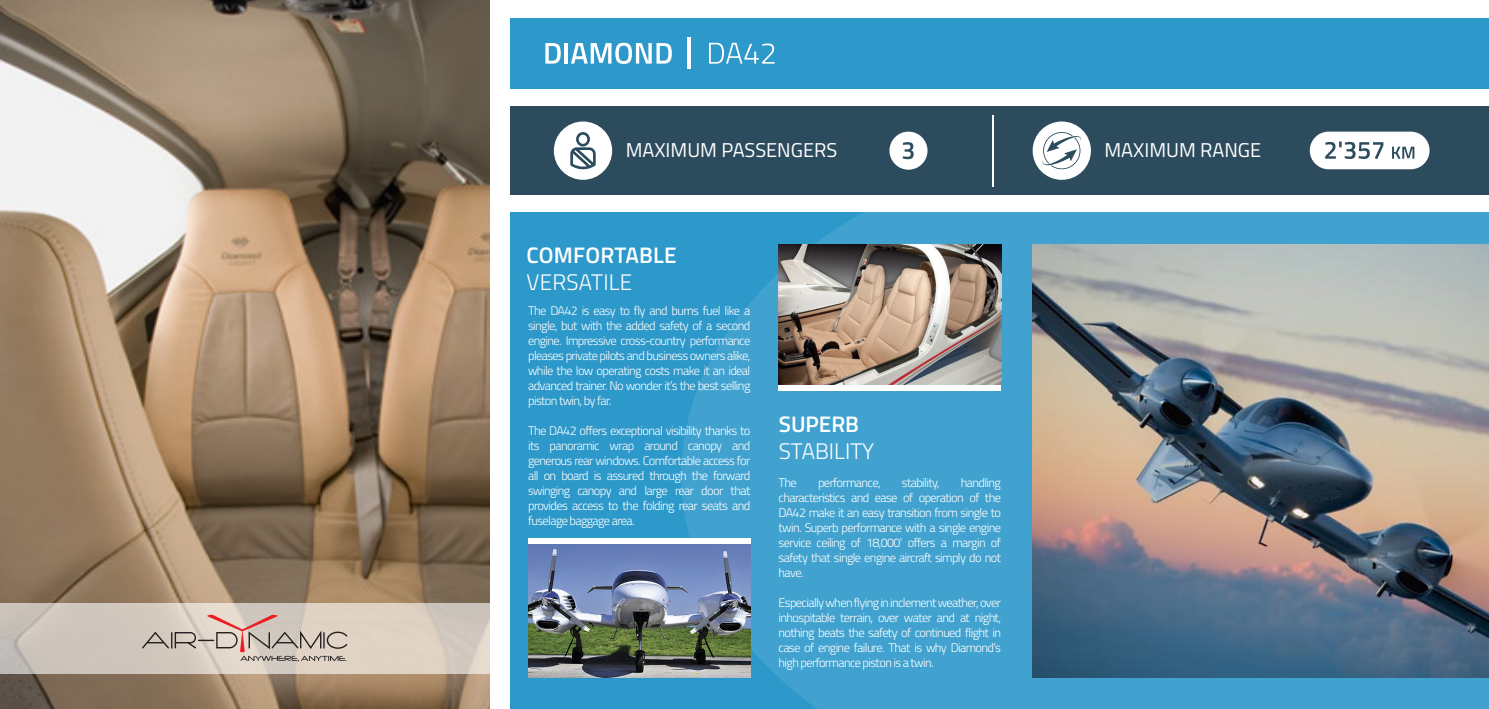
<style>
.page{position:relative;width:1489px;height:709px;background:#fff}
.page>*{position:absolute;margin:0;border:0;box-sizing:border-box;transform-origin:0 0}
.t1{font:300 22.5px "Titillium Web";color:#fff}
.t2{font:600 22.5px "Titillium Web";letter-spacing:.005em;color:#fff}
.t3{font:20px "Titillium Web";color:#fff}
.t4{font:300 12.5px/15px "Titillium Web";letter-spacing:-.05em;color:#fff;text-align:justify}
</style>
<div class="page">
<div style="left:510px;top:18px;width:978px;height:71px;background:#2d98ca"></div>
<div style="left:510px;top:106px;width:978px;height:89px;background:#2c4b5c"></div>
<div style="left:510px;top:213px;width:978px;height:496px;background:#2d98ca"></div>
<svg style="left:681px;top:213px;width:807px;height:496px;background:#3ea0cd"></svg>
<svg style="left:545px;top:43px;width:15px;height:21px"></svg>
<hr style="left:564px;top:43px;width:4px;height:21px;background:#fff">
<svg style="left:571px;top:43px;width:100px;height:21px"></svg>
<svg style="left:709px;top:43px;width:65px;height:21px"></svg>
<div style="left:554px;top:121px;width:58px;height:59px;background:#fff;border-radius:50%"></div>
<svg style="left:570px;top:132px;width:25px;height:37px"></svg>
<div style="left:889px;top:132px;width:38px;height:38px;background:#fff;border-radius:50%"></div>
<div style="left:1032px;top:121px;width:58px;height:59px;background:#fff;border-radius:50%"></div>
<svg style="left:902px;top:142px;width:11px;height:17px"></svg>
<hr style="left:992px;top:115px;width:1px;height:71px;background:#fff">
<svg style="left:1042px;top:132px;width:38px;height:37px"></svg>
<div style="left:1309px;top:132px;width:120px;height:37px;background:#fff;border-radius:19px"></div>
<svg style="left:1325px;top:142px;width:58px;height:17px"></svg>
<svg style="left:1392px;top:147px;width:22px;height:12px"></svg>
<hr style="left:687px;top:37px;width:3px;height:32px;background:#fff">
<div style="left:528px;top:537px;width:222px;height:7px;background:#fff"></div>
<img style="left:0;top:0;width:489px;height:709px">
<svg style="left:0;top:602px;width:489px;height:71px;background:#d3c8bd"></svg>
<svg style="left:142px;top:614px;width:205px;height:47px;background:#cabbb1"></svg>
<div style="left:778px;top:384px;width:222px;height:7px;background:#fff"></div>
<img style="left:1032px;top:244px;width:456px;height:433px">
<img style="left:528px;top:544px;width:222px;height:133px">
<img style="left:778px;top:244px;width:222px;height:140px">
<h2 class="t3" style="left:625px;top:135px;width:213px">MAXIMUM PASSENGERS</h2>
<h2 class="t3" style="left:1104px;top:135px;width:158px">MAXIMUM RANGE</h2>
<h1 class="t2" style="left:526px;top:238px;width:151px">COMFORTABLE</h1>
<h1 class="t1" style="left:526px;top:266px;width:107px">VERSATILE</h1>
<p class="t4" style="left:528px;top:303px;width:224px">The DA42 is easy to fly and burns fuel like a single, but with the added safety of a second engine. Impressive cross-country performance pleases private pilots and business owners alike, while the low operating costs make it an ideal advanced trainer. No wonder it’s the best selling piston twin, by far.</p>
<p class="t4" style="left:528px;top:423px;width:224px">The DA42 offers exceptional visibility thanks to its panoramic wrap around canopy and generous rear windows. Comfortable access for all on board is assured through the forward swinging canopy and large rear door that provides access to the folding rear seats and fuselage baggage area.</p>
<h1 class="t2" style="left:778px;top:407px;width:82px">SUPERB</h1>
<h1 class="t1" style="left:778px;top:435px;width:97px">STABILITY</h1>
<p class="t4" style="left:778px;top:474px;width:20px">The</p>
<p class="t4" style="left:818px;top:474px;width:64px">performance,</p>
<p class="t4" style="left:901px;top:474px;width:39px">stability,</p>
<p class="t4" style="left:778px;top:474px;width:224px;text-indent:182px">handling characteristics and ease of operation of the DA42 make it an easy transition from single to twin. Superb performance with a single engine service ceiling of 18,000’ offers a margin of safety that single engine aircraft simply do not have.</p>
<p class="t4" style="left:778px;top:594px;width:224px">Especially when flying in inclement weather, over inhospitable terrain, over water and at night, nothing beats the safety of continued flight in case of engine failure. That is why Diamond’s high performance piston is a twin.</p>
</div>
